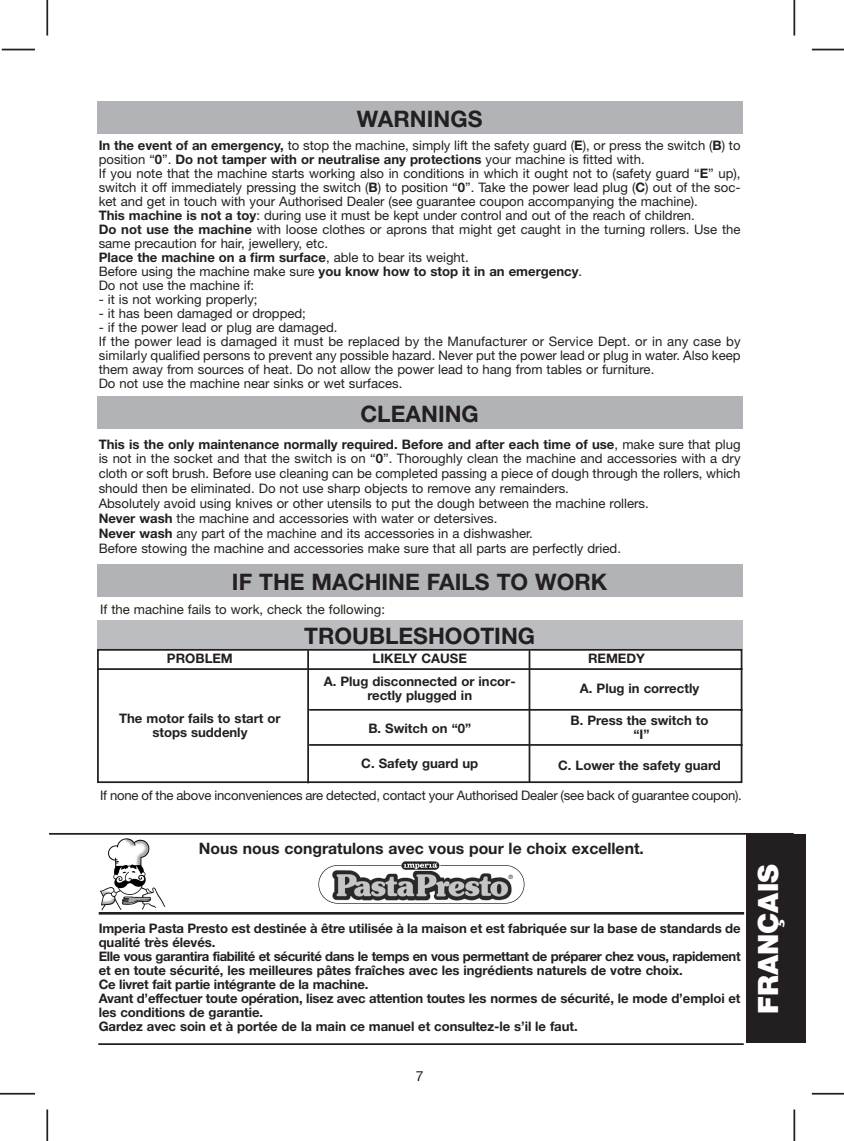
<style>
.page{position:relative;width:844px;height:1141px;background:#fff}
.page>*{position:absolute;margin:0;border:0;box-sizing:border-box;transform-origin:0 0}
.t1{font:900 28px "Helvetica Neue";color:#fff}
.t2{font:700 22.75px "Helvetica Neue";color:#231f20}
.t3{font:700 15.75px "Helvetica Neue";color:#231f20}
.t4{font:14px "Helvetica Neue";color:#231f20}
.t5{font:13.12px/14px "Helvetica Neue";color:#231f20}
.t6{font:700 13.12px/14px "Helvetica Neue";letter-spacing:-.005em;color:#231f20;text-align:center}
.t7{font:5.77px "Helvetica Neue";color:#231f20}
.s1{font-weight:700}
</style>
<div class="page">
<hr style="left:2px;top:49px;width:33px;height:1px;background:#231f20">
<hr style="left:811px;top:49px;width:32px;height:1px;background:#231f20">
<hr style="left:0;top:1093px;width:35px;height:2px;background:#231f20">
<hr style="left:811px;top:1093px;width:32px;height:2px;background:#231f20">
<hr style="left:46px;top:1109px;width:2px;height:32px;background:#231f20">
<hr style="left:793px;top:1109px;width:2px;height:32px;background:#231f20">
<hr style="left:46px;top:0;width:2px;height:36px;background:#231f20">
<hr style="left:793px;top:0;width:2px;height:36px;background:#231f20">
<hr style="left:98px;top:1043px;width:645px;height:2px;background:#231f20">
<div style="left:97px;top:102px;width:645px;height:32px;background:#b2b3b7"></div>
<div style="left:97px;top:397px;width:645px;height:32px;background:#b2b3b7"></div>
<div style="left:97px;top:565px;width:645px;height:32px;background:#b2b3b7"></div>
<div style="left:97px;top:621px;width:645px;height:29px;background:#bcbdc0"></div>
<svg style="left:97px;top:648px;width:646px;height:136px"></svg>
<hr style="left:307px;top:650px;width:2px;height:133px;background:#231f20">
<hr style="left:528px;top:650px;width:2px;height:133px;background:#231f20">
<img style="left:100px;top:838px;width:66px;height:73px">
<hr style="left:99px;top:912px;width:645px;height:3px;background:#231f20">
<img style="left:329px;top:868px;width:187px;height:35px">
<div style="left:318px;top:865px;width:206px;height:39px;border:1px solid #231f20;border-radius:19px"></div>
<svg style="left:401px;top:861px;width:39px;height:10px"></svg>
<svg style="left:401px;top:861px;width:38px;height:9px"></svg>
<div style="left:745px;top:835px;width:60px;height:208px;background:#231f20"></div>
<hr style="left:49px;top:833px;width:744px;height:2px;background:#231f20">
<h2 class="t2" style="left:357px;top:110px;width:127px">WARNINGS</h2>
<p class="t5" style="left:99px;top:139px;width:643px"><span class="s1">In the event of an emergency,</span> to stop the machine, simply lift the safety guard (<span class="s1">E</span>), or press the switch (<span class="s1">B</span>) to position “<span class="s1">0</span>”. <span class="s1">Do not tamper with or neutralise any protections</span> your machine is fitted with.<br>If you note that the machine starts working also in conditions in which it ought not to (safety guard “<span class="s1">E</span>” up), switch it off immediately pressing the switch (<span class="s1">B</span>) to position “<span class="s1">0</span>”. Take the power lead plug (<span class="s1">C</span>) out of the soc&shy;ket and get in touch with your Authorised Dealer (see guarantee coupon accompanying the machine).<br><span class="s1">This machine is not a toy</span>: during use it must be kept under control and out of the reach of children.<br><span class="s1">Do not use the machine</span> with loose clothes or aprons that might get caught in the turning rollers. Use the same precaution for hair, jewellery, etc.<br><span class="s1">Place the machine on a firm surface</span>, able to bear its weight.<br>Before using the machine make sure <span class="s1">you know how to stop it in an emergency</span>.<br>Do not use the machine if:</p>
<p class="t5" style="left:99px;top:293px;width:160px">- it is not working properly;</p>
<p class="t5" style="left:99px;top:307px;width:209px">- it has been damaged or dropped;</p>
<p class="t5" style="left:99px;top:321px;width:643px">- if the power lead or plug are damaged.<br>If the power lead is damaged it must be replaced by the Manufacturer or Service Dept. or in any case by similarly qualified persons to prevent any possible hazard. Never put the power lead or plug in water. Also keep them away from sources of heat. Do not allow the power lead to hang from tables or furniture.<br>Do not use the machine near sinks or wet surfaces.</p>
<h2 class="t2" style="left:360px;top:406px;width:120px">CLEANING</h2>
<p class="t5" style="left:99px;top:438px;width:643px;line-height:14.9px"><span class="s1">This is the only maintenance normally required. Before and after each time of use</span>, make sure that plug is not in the socket and that the switch is on “<span class="s1">0</span>”. Thoroughly clean the machine and accessories with a dry cloth or soft brush. Before use cleaning can be completed passing a piece of dough through the rollers, which should then be eliminated. Do not use sharp objects to remove any remainders.<br>Absolutely avoid using knives or other utensils to put the dough between the machine rollers.<br><span class="s1">Never wash</span> the machine and accessories with water or detersives.<br><span class="s1">Never wash</span> any part of the machine and its accessories in a dishwasher.<br>Before stowing the machine and accessories make sure that all parts are perfectly dried.</p>
<h2 class="t2" style="left:232px;top:573px;width:377px">IF THE MACHINE FAILS TO WORK</h2>
<p class="t5" style="left:100px;top:604px;width:286px">If the machine fails to work, check the following:</p>
<p class="t6" style="left:167px;top:653px;width:67px">PROBLEM</p>
<p class="t6" style="left:119px;top:712px;width:163px">The motor fails to start or stops suddenly</p>
<h2 class="t2" style="left:304px;top:628px;width:232px">TROUBLESHOOTING</h2>
<p class="t6" style="left:324px;top:649px;width:193px;line-height:22.8px">LIKELY CAUSE<br>A. Plug disconnected or incor-</p>
<p class="t6" style="left:367px;top:690px;width:106px">rectly plugged in</p>
<p class="t6" style="left:368px;top:723px;width:104px">B. Switch on “0”</p>
<p class="t6" style="left:361px;top:758px;width:118px">C. Safety guard up</p>
<p class="t6" style="left:588px;top:653px;width:58px">REMEDY</p>
<p class="t6" style="left:579px;top:683px;width:121px">A. Plug in correctly</p>
<p class="t6" style="left:570px;top:714px;width:139px">B. Press the switch to “I”</p>
<p class="t6" style="left:558px;top:760px;width:164px">C. Lower the safety guard</p>
<p class="t5" style="left:100px;top:790px;width:643px">If none of the above inconveniences are detected, contact your Authorised Dealer (see back of guarantee coupon).</p>
<p class="t3" style="left:199px;top:843px;width:446px">Nous nous congratulons avec vous pour le choix excellent.</p>
<p class="t7" style="left:508px;top:875px;width:6px">®</p>
<h1 class="t1" style="left:758px;top:1014px;width:151px;rotate:-90deg">FRANÇAIS</h1>
<p class="t6" style="left:99px;top:923px;width:643px;text-align:left">Imperia Pasta Presto est destinée à être utilisée à la maison et est fabriquée sur la base de standards de qualité très élevés.<br>Elle vous garantira fiabilité et sécurité dans le temps en vous permettant de préparer chez vous, rapidement et en toute sécurité, les meilleures pâtes fraîches avec les ingrédients naturels de votre choix.<br>Ce livret fait partie intégrante de la machine.<br>Avant d’effectuer toute opération, lisez avec attention toutes les normes de sécurité, le mode d’emploi et les conditions de garantie.<br>Gardez avec soin et à portée de la main ce manuel et consultez-le s’il le faut.</p>
<p class="t4" style="left:415px;top:1071px;width:9px">7</p>
</div>
